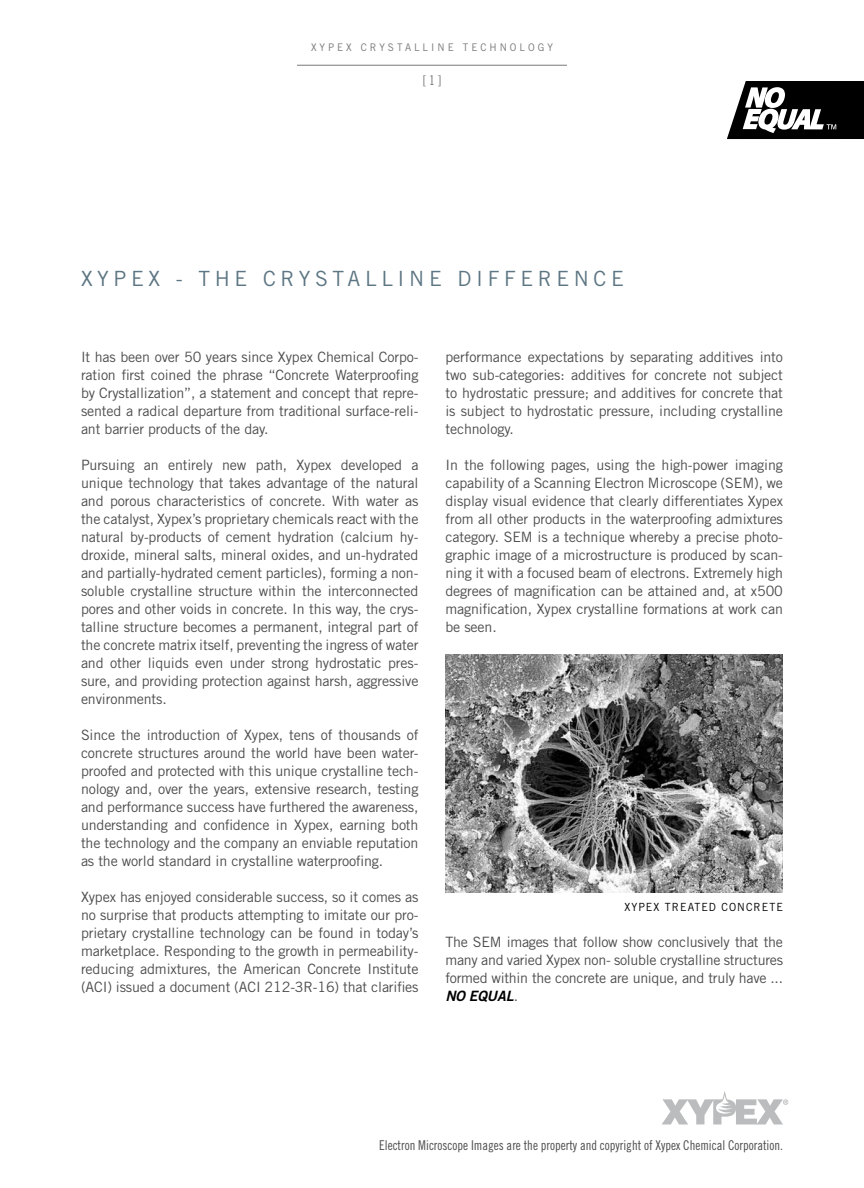
<style>
.page{position:relative;width:864px;height:1188px;background:#fff}
.page>*{position:absolute;margin:0;border:0;box-sizing:border-box;transform-origin:0 0}
.t1{font:21px "Trade Gothic";letter-spacing:.22em;color:#5d7683}
.t2{font:14.25px/18px "Trade Gothic";letter-spacing:-.01em;color:#4d4d4f;text-align:justify}
.t3{font:italic 14.25px "Trade Gothic Bold Two";color:#000}
.t4{font:13.5px "Trade Gothic Cond Eighteen";color:#4d4d4f;scale:.95 1}
.t5{font:13.5px "Trade Gothic Cond Eighteen";color:#77787b;scale:.95 1}
.t6{font:11.25px "Trade Gothic";letter-spacing:.1em;color:#000;scale:.95 1}
.t7{font:10.5px "Trade Gothic";letter-spacing:.3em;color:#77787b;scale:.95 1}
.s1{font-family:"Trade Gothic";font-style:normal;color:#4d4d4f}
</style>
<div class="page">
<hr style="left:297px;top:65px;width:270px;height:1px;background:#77787b">
<svg style="left:662px;top:1091px;width:126px;height:33px"></svg>
<img style="left:446px;top:655px;width:337px;height:237px">
<svg style="left:727px;top:81px;width:137px;height:58px"></svg>
<p class="t7" style="left:311px;top:41px;width:256px">XYPEX CRYSTALLINE TECHNOLOGY</p>
<p class="t5" style="left:423px;top:72px;width:21px">[ 1 ]</p>
<h1 class="t1" style="left:81px;top:266px;width:544px">XYPEX - THE CRYSTALLINE DIFFERENCE</h1>
<p class="t2" style="left:81px;top:348px;width:339px">It has been over 50 years since Xypex Chemical Corpo&shy;ration first coined the phrase “Concrete Waterproofing by Crystallization”, a statement and concept that repre&shy;sented a radical departure from traditional surface-reli&shy;ant barrier products of the day.</p>
<p class="t2" style="left:81px;top:456px;width:339px">Pursuing an entirely new path, Xypex developed a unique technology that takes advantage of the natural and porous characteristics of concrete. With water as the catalyst, Xypex’s proprietary chemicals react with the natural by-products of cement hydration (calcium hy&shy;droxide, mineral salts, mineral oxides, and un-hydrated and partially-hydrated cement particles), forming a non&shy;soluble crystalline structure within the interconnected pores and other voids in concrete. In this way, the crys&shy;talline structure becomes a permanent, integral part of the concrete matrix itself, preventing the ingress of water and other liquids even under strong hydrostatic pres&shy;sure, and providing protection against harsh, aggressive environments.</p>
<p class="t2" style="left:81px;top:726px;width:339px">Since the introduction of Xypex, tens of thousands of concrete structures around the world have been water&shy;proofed and protected with this unique crystalline tech&shy;nology and, over the years, extensive research, testing and performance success have furthered the awareness, understanding and confidence in Xypex, earning both the technology and the company an enviable reputation as the world standard in crystalline waterproofing.</p>
<p class="t2" style="left:81px;top:888px;width:339px">Xypex has enjoyed considerable success, so it comes as no surprise that products attempting to imitate our pro&shy;prietary crystalline technology can be found in today’s marketplace. Responding to the growth in permeability&shy;reducing admixtures, the American Concrete Institute (ACI) issued a document (ACI 212-3R-16) that clarifies</p>
<p class="t2" style="left:446px;top:348px;width:339px">performance expectations by separating additives into two sub-categories: additives for concrete not subject to hydrostatic pressure; and additives for concrete that is subject to hydrostatic pressure, including crystalline technology.</p>
<p class="t2" style="left:446px;top:456px;width:339px">In the following pages, using the high-power imaging capability of a Scanning Electron Microscope (SEM), we display visual evidence that clearly differentiates Xypex from all other products in the waterproofing admixtures category. SEM is a technique whereby a precise photo&shy;graphic image of a microstructure is produced by scan&shy;ning it with a focused beam of electrons. Extremely high degrees of magnification can be attained and, at x500 magnification, Xypex crystalline formations at work can be seen.</p>
<p class="t6" style="left:624px;top:900px;width:168px">XYPEX TREATED CONCRETE</p>
<p class="t2" style="left:446px;top:933px;width:339px">The SEM images that follow show conclusively that the many and varied Xypex non- soluble crystalline structures formed within the concrete are unique, and truly have ...</p>
<p class="t3" style="left:446px;top:987px;width:74px">NO EQUAL<span class="s1">.</span></p>
<p class="t4" style="left:379px;top:1137px;width:427px">Electron Microscope Images are the property and copyright of Xypex Chemical Corporation.</p>
</div>
